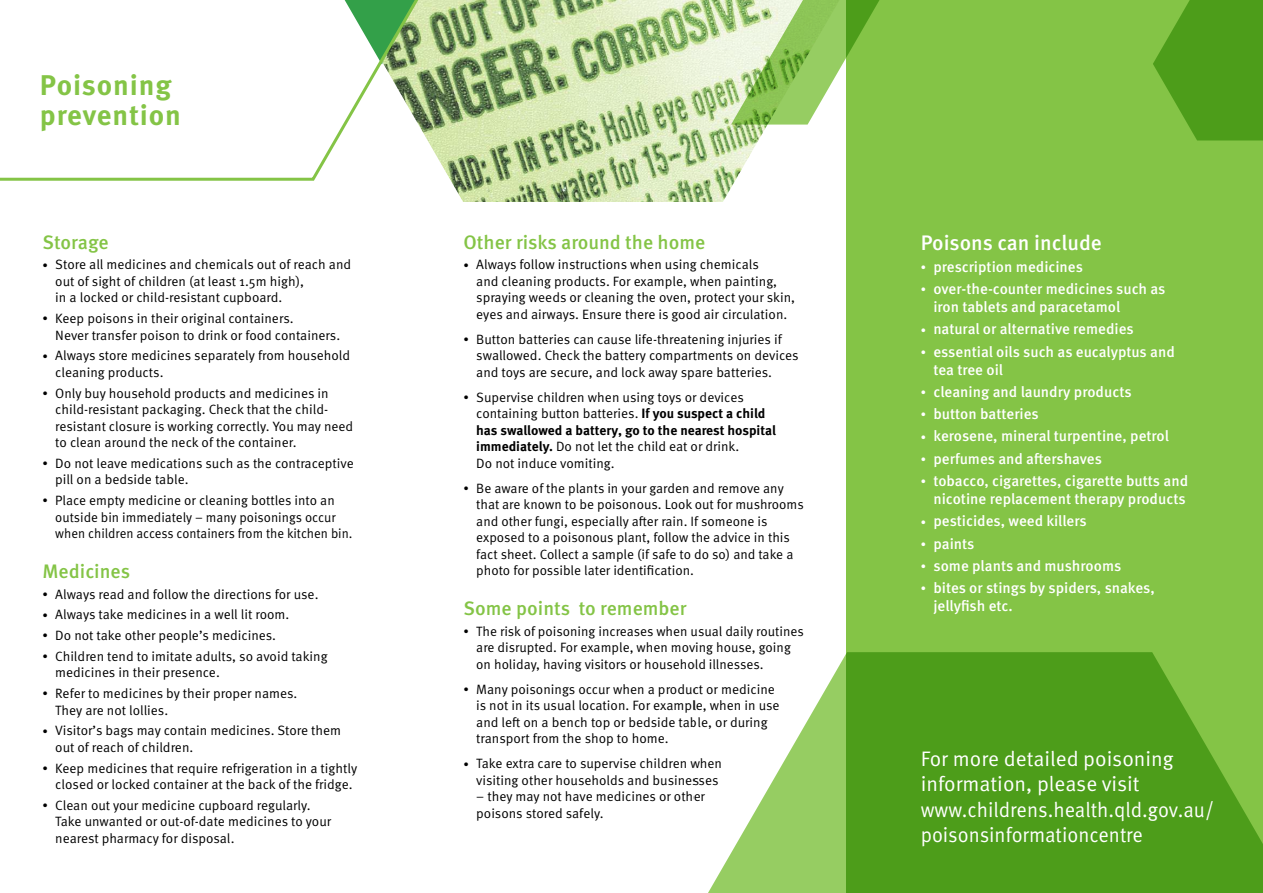
<style>
.page{position:relative;width:1263px;height:893px;background:#fff}
.page>*{position:absolute;margin:0;border:0;box-sizing:border-box;transform-origin:0 0}
.t1{font:700 28.5px/30px "Meta OT";letter-spacing:.03em;color:#84c446}
.t2{font:21px/25.5px "Meta OT Norm";color:#fff}
.t3{font:500 21px "Meta OT";color:#fff}
.t4{font:500 19.5px "Meta OT";color:#84c446}
.t5{font:500 15px/18px "Meta OT";color:#fff}
.t6{font:13.5px/16.5px "Meta OT Norm";color:#000}
.t7{font:700 13.5px "Meta OT";letter-spacing:-.005em;color:#000}
.s1{font-size:10.5px}
.s2{font-family:"Meta OT";font-weight:700}
</style>
<div class="page">
<div style="left:846px;top:0;width:417px;height:893px;background:#84c446"></div>
<img style="left:451px;top:0;width:317px;height:202px">
<svg style="left:0;top:0;width:480px;height:182px"></svg>
<svg style="left:731px;top:0;width:149px;height:125px"></svg>
<svg style="left:1153px;top:0;width:110px;height:140px"></svg>
<svg style="left:708px;top:652px;width:555px;height:241px;fill:#4d9d1a"></svg>
<h1 class="t1" style="left:40px;top:73px;width:142px">Poisoning prevention</h1>
<h3 class="t4" style="left:43px;top:233px;width:68px">Storage</h3>
<p class="t6" style="left:55px;top:257px;width:297px;text-indent:-13px"><span class="s1">•</span> Store all medicines and chemicals out of reach and out of sight of children (at least 1.5m high),<br>in a locked or child-resistant cupboard.</p>
<p class="t6" style="left:55px;top:311px;width:286px;text-indent:-13px"><span class="s1">•</span> Keep poisons in their original containers.<br>Never transfer poison to drink or food containers.</p>
<p class="t6" style="left:55px;top:348px;width:296px;text-indent:-13px"><span class="s1">•</span> Always store medicines separately from household cleaning products.</p>
<p class="t6" style="left:55px;top:386px;width:300px;text-indent:-13px"><span class="s1">•</span> Only buy household products and medicines in child-resistant packaging. Check that the child&shy;resistant closure is working correctly. You may need to clean around the neck of the container.</p>
<p class="t6" style="left:55px;top:456px;width:300px;text-indent:-13px"><span class="s1">•</span> Do not leave medications such as the contraceptive pill on a bedside table.</p>
<p class="t6" style="left:55px;top:493px;width:299px;text-indent:-13px"><span class="s1">•</span> Place empty medicine or cleaning bottles into an outside bin immediately – many poisonings occur when children access containers from the kitchen bin.</p>
<h3 class="t4" style="left:43px;top:563px;width:89px">Medicines</h3>
<p class="t6" style="left:43px;top:587px;width:277px"><span class="s1">•</span> Always read and follow the directions for use.</p>
<p class="t6" style="left:43px;top:607px;width:248px"><span class="s1">•</span> Always take medicines in a well lit room.</p>
<p class="t6" style="left:43px;top:628px;width:235px"><span class="s1">•</span> Do not take other people’s medicines.</p>
<p class="t6" style="left:55px;top:649px;width:274px;text-indent:-13px"><span class="s1">•</span> Children tend to imitate adults, so avoid taking medicines in their presence.</p>
<p class="t6" style="left:55px;top:686px;width:244px;text-indent:-13px"><span class="s1">•</span> Refer to medicines by their proper names.<br>They are not lollies.</p>
<p class="t6" style="left:55px;top:723px;width:287px;text-indent:-13px"><span class="s1">•</span> Visitor’s bags may contain medicines. Store them out of reach of children.</p>
<p class="t6" style="left:43px;top:761px;width:316px;text-align:center"><span class="s1">•</span> Keep medicines that require refrigeration in a tightly closed or locked container at the back of the fridge.</p>
<p class="t6" style="left:55px;top:798px;width:277px;text-indent:-13px"><span class="s1">•</span> Clean out your medicine cupboard regularly.<br>Take unwanted or out-of-date medicines to your nearest pharmacy for disposal.</p>
<h3 class="t4" style="left:463px;top:233px;width:243px">Other risks around the home</h3>
<p class="t6" style="left:476px;top:257px;width:320px;text-indent:-13px"><span class="s1">•</span> Always follow instructions when using chemicals<br>and cleaning products. For example, when painting, spraying weeds or cleaning the oven, protect your skin, eyes and airways. Ensure there is good air circulation.</p>
<p class="t6" style="left:476px;top:332px;width:324px;text-indent:-13px"><span class="s1">•</span> Button batteries can cause life-threatening injuries if swallowed. Check the battery compartments on devices and toys are secure, and lock away spare batteries.</p>
<p class="t6" style="left:476px;top:390px;width:291px;text-indent:-13px"><span class="s1">•</span> Supervise children when using toys or devices containing button batteries. <span class="s2">If you suspect a child</span></p>
<p class="t7" style="left:476px;top:425px;width:301px">has swallowed a battery, go to the nearest hospital</p>
<p class="t6" style="left:476px;top:439px;width:265px"><span class="s2">immediately.</span> Do not let the child eat or drink.<br>Do not induce vomiting.</p>
<p class="t6" style="left:476px;top:481px;width:329px;text-indent:-13px"><span class="s1">•</span> Be aware of the plants in your garden and remove any that are known to be poisonous. Look out for mushrooms and other fungi, especially after rain. If someone is exposed to a poisonous plant, follow the advice in this fact sheet. Collect a sample (if safe to do so) and take a photo for possible later identification.</p>
<h3 class="t4" style="left:463px;top:600px;width:225px">Some points to remember</h3>
<p class="t6" style="left:476px;top:624px;width:329px;text-indent:-13px"><span class="s1">•</span> The risk of poisoning increases when usual daily routines are disrupted. For example, when moving house, going on holiday, having visitors or household illnesses.</p>
<p class="t6" style="left:476px;top:682px;width:305px;text-indent:-13px"><span class="s1">•</span> Many poisonings occur when a product or medicine is not in its usual location. For example, when in use and left on a bench top or bedside table, or during transport from the shop to home.</p>
<p class="t6" style="left:463px;top:756px;width:260px;text-align:right"><span class="s1">•</span> Take extra care to supervise children when visiting other households and businesses</p>
<p class="t6" style="left:476px;top:789px;width:230px">– they may not have medicines or other poisons stored safely.</p>
<h2 class="t3" style="left:921px;top:233px;width:183px">Poisons can include</h2>
<p class="t5" style="left:921px;top:259px;width:164px"><span class="s1">•</span> prescription medicines</p>
<p class="t5" style="left:933px;top:281px;width:234px;text-indent:-13px"><span class="s1">•</span> over-the-counter medicines such as iron tablets and paracetamol</p>
<p class="t5" style="left:921px;top:321px;width:215px"><span class="s1">•</span> natural or alternative remedies</p>
<p class="t5" style="left:933px;top:343px;width:243px;text-indent:-13px"><span class="s1">•</span> essential oils such as eucalyptus and tea tree oil</p>
<p class="t5" style="left:921px;top:384px;width:212px"><span class="s1">•</span> cleaning and laundry products</p>
<p class="t5" style="left:921px;top:406px;width:120px"><span class="s1">•</span> button batteries</p>
<p class="t5" style="left:921px;top:428px;width:250px"><span class="s1">•</span> kerosene, mineral turpentine, petrol</p>
<p class="t5" style="left:921px;top:450px;width:183px"><span class="s1">•</span> perfumes and aftershaves</p>
<p class="t5" style="left:921px;top:473px;width:269px;text-align:right"><span class="s1">•</span> tobacco, cigarettes, cigarette butts and nicotine replacement therapy products</p>
<p class="t5" style="left:921px;top:513px;width:168px"><span class="s1">•</span> pesticides, weed killers</p>
<p class="t5" style="left:921px;top:535px;width:55px"><span class="s1">•</span> paints</p>
<p class="t5" style="left:921px;top:558px;width:202px"><span class="s1">•</span> some plants and mushrooms</p>
<p class="t5" style="left:933px;top:580px;width:223px;text-indent:-13px"><span class="s1">•</span> bites or stings by spiders, snakes, jellyfish etc.</p>
<h2 class="t2" style="left:921px;top:747px;width:295px">For more detailed poisoning information, please visit www.childrens.health.qld.gov.au/ poisonsinformationcentre</h2>
</div>
